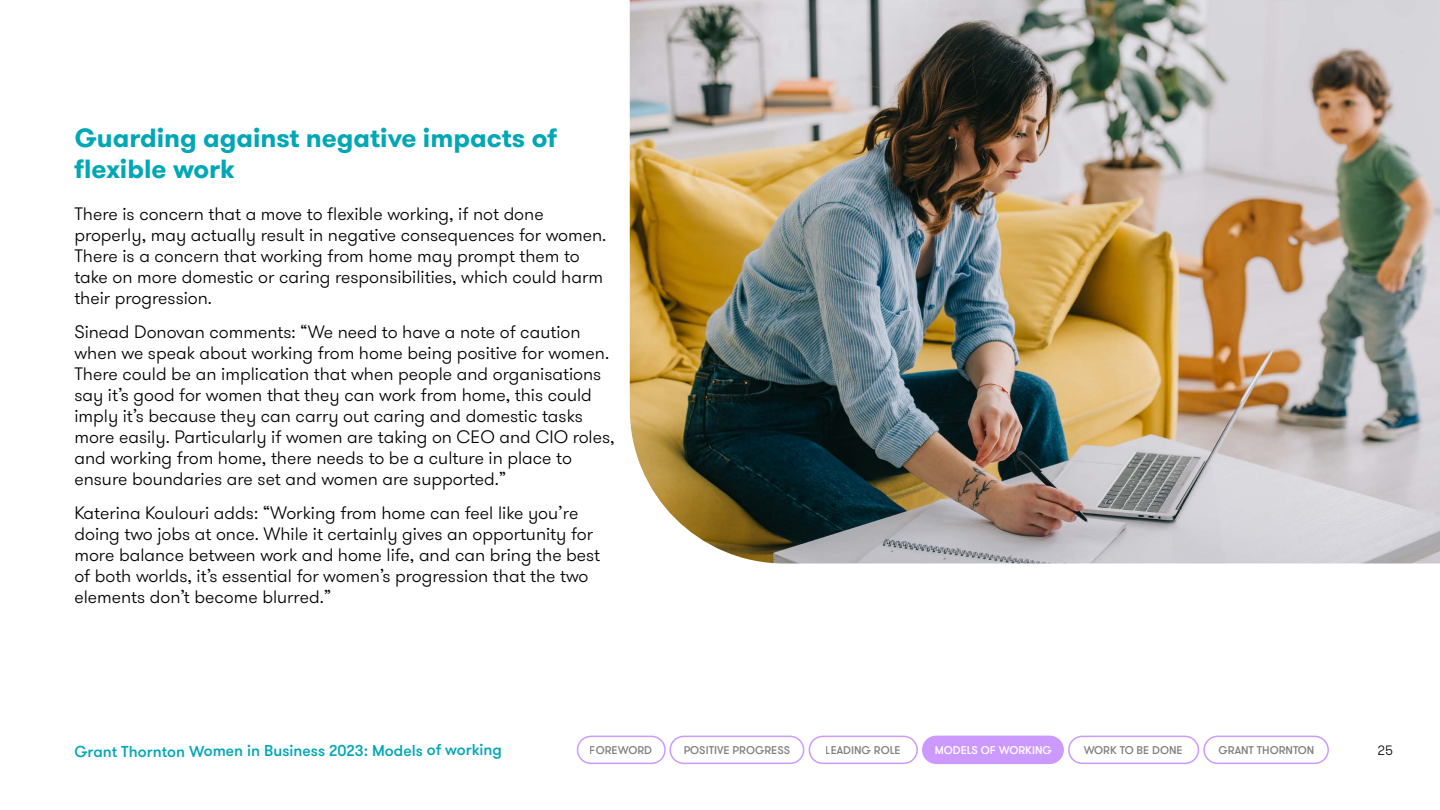
<style>
.page{position:relative;width:1440px;height:810px;background:#fff}
.page>*{position:absolute;margin:0;border:0;box-sizing:border-box;transform-origin:0 0}
.t1{font:700 26.25px/30.8px "GT Walsheim Pro";color:#00a7b5}
.t2{font:300 18px/21px "GT Walsheim Pro";color:#000}
.t3{font:500 15.75px "GT Walsheim Pro";letter-spacing:-.005em;color:#00a7b5}
.t4{font:300 13.5px "GT Walsheim Pro";color:#000}
.t5{font:500 11.25px "GT Walsheim Pro";color:#000}
.t6{font:500 11.25px "GT Walsheim Pro";color:#fff}
</style>
<div class="page">
<img style="left:630px;top:0;width:810px;height:564px">
<div style="left:669px;top:736px;width:135px;height:28px;border:2px solid #cc9aff;border-radius:13px"></div>
<div style="left:809px;top:736px;width:109px;height:28px;border:2px solid #cc9aff;border-radius:13px"></div>
<div style="left:1068px;top:736px;width:131px;height:28px;border:2px solid #cc9aff;border-radius:13px"></div>
<div style="left:1203px;top:736px;width:126px;height:28px;border:2px solid #cc9aff;border-radius:13px"></div>
<div style="left:577px;top:736px;width:89px;height:28px;border:2px solid #cc9aff;border-radius:13px"></div>
<div style="left:923px;top:736px;width:140px;height:27px;background:#cc9aff;border-radius:13px"></div>
<div style="left:922px;top:736px;width:142px;height:28px;border:2px solid #cc9aff;border-radius:13px"></div>
<h1 class="t1" style="left:74px;top:123px;width:484px">Guarding against negative impacts of flexible work</h1>
<p class="t2" style="left:74px;top:204px;width:534px">There is concern that a move to flexible working, if not done properly, may actually result in negative consequences for women.<br>There is a concern that working from home may prompt them to take on more domestic or caring responsibilities, which could harm their progression.</p>
<p class="t2" style="left:74px;top:322px;width:542px">Sinead Donovan comments: “We need to have a note of caution when we speak about working from home being positive for women.<br>There could be an implication that when people and organisations say it’s good for women that they can work from home, this could imply it’s because they can carry out caring and domestic tasks more easily. Particularly if women are taking on CEO and CIO roles, and working from home, there needs to be a culture in place to ensure boundaries are set and women are supported.”</p>
<p class="t2" style="left:74px;top:502px;width:527px">Katerina Koulouri adds: “Working from home can feel like you’re doing two jobs at once. While it certainly gives an opportunity for more balance between work and home life, and can bring the best of both worlds, it’s essential for women’s progression that the two elements don’t become blurred.”</p>
<p class="t3" style="left:74px;top:741px;width:429px">Grant Thornton Women in Business 2023: Models of working</p>
<p class="t4" style="left:1378px;top:741px;width:16px">25</p>
<p class="t5" style="left:590px;top:744px;width:64px">FOREWORD</p>
<p class="t5" style="left:684px;top:744px;width:108px">POSITIVE PROGRESS</p>
<p class="t5" style="left:826px;top:744px;width:76px">LEADING ROLE</p>
<p class="t6" style="left:935px;top:744px;width:119px">MODELS OF WORKING</p>
<p class="t5" style="left:1084px;top:744px;width:100px">WORK TO BE DONE</p>
<p class="t5" style="left:1218px;top:744px;width:98px">GRANT THORNTON</p>
</div>
